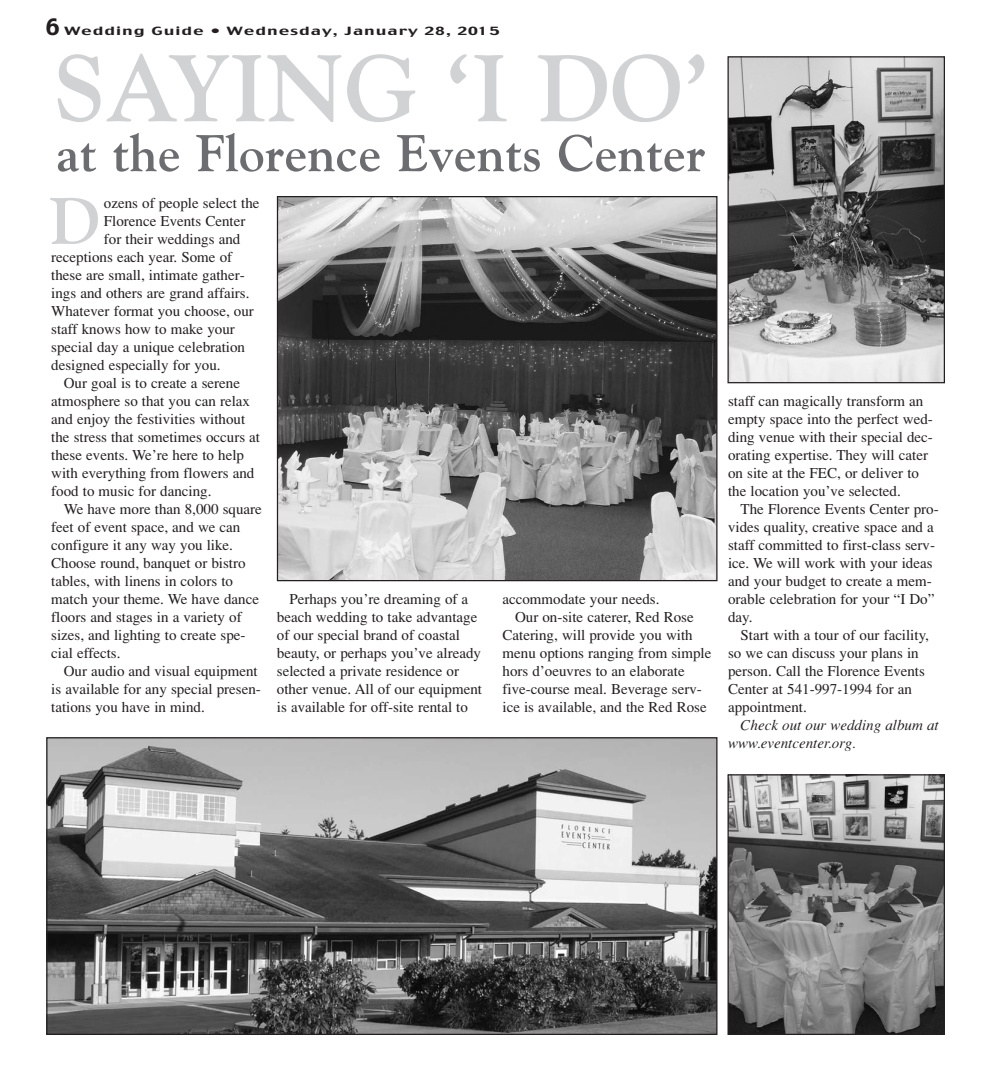
<style>
.page{position:relative;width:990px;height:1080px;background:#fff}
.page>*{position:absolute;margin:0;border:0;box-sizing:border-box;transform-origin:0 0}
.t1{font:700 93.75px "Goudy";color:#d1d2d4}
.t2{font:700 65.12px "Goudy";color:#d1d2d4}
.t3{font:700 51.25px "Goudy";color:#6c6d70}
.t4{font:15px/18px "Times";color:#231f20}
.t5{font:italic 15px/18px "Times";color:#231f20}
.t6{font:11.25px "Charcoal";letter-spacing:.06em;color:#231f20;scale:1.5 1}
.s1{font-size:22.5px}
</style>
<div class="page">
<img style="left:279px;top:198px;width:437px;height:381px">
<img style="left:730px;top:776px;width:213px;height:257px">
<div style="left:728px;top:774px;width:217px;height:261px;border:1px solid #231f20"></div>
<img style="left:48px;top:739px;width:668px;height:294px">
<img style="left:730px;top:58px;width:213px;height:323px">
<div style="left:728px;top:56px;width:217px;height:327px;border:1px solid #231f20"></div>
<p class="t6" style="left:46px;top:25px;width:304px"><span class="s1">6</span> Wedding Guide • Wednesday, January 28, 2015</p>
<h1 class="t1" style="left:53px;top:51px;width:658px">SAYING ‘I DO’</h1>
<h3 class="t3" style="left:57px;top:133px;width:650px">at the Florence Events Center</h3>
<h2 class="t2" style="left:50px;top:195px;width:52px">D</h2>
<p class="t4" style="left:104px;top:195px;width:157px">ozens of people select the</p>
<p class="t4" style="left:104px;top:213px;width:143px">Florence Events Center</p>
<p class="t4" style="left:104px;top:231px;width:138px">for their weddings and</p>
<p class="t4" style="left:51px;top:249px;width:182px">receptions each year. Some of</p>
<p class="t4" style="left:51px;top:267px;width:195px">these are small, intimate gather-</p>
<p class="t4" style="left:51px;top:285px;width:200px">ings and others are grand affairs.</p>
<p class="t4" style="left:51px;top:303px;width:204px">Whatever format you choose, our</p>
<p class="t4" style="left:51px;top:321px;width:185px">staff knows how to make your</p>
<p class="t4" style="left:51px;top:339px;width:195px">special day a unique celebration</p>
<p class="t4" style="left:51px;top:357px;width:171px">designed especially for you.</p>
<p class="t4" style="left:64px;top:375px;width:178px">Our goal is to create a serene</p>
<p class="t4" style="left:51px;top:393px;width:200px">atmosphere so that you can relax</p>
<p class="t4" style="left:51px;top:411px;width:195px">and enjoy the festivities without</p>
<p class="t4" style="left:51px;top:429px;width:210px">the stress that sometimes occurs at</p>
<p class="t4" style="left:51px;top:447px;width:194px">these events. We’re here to help</p>
<p class="t4" style="left:51px;top:465px;width:205px">with everything from flowers and</p>
<p class="t4" style="left:51px;top:483px;width:162px">food to music for dancing.</p>
<p class="t4" style="left:64px;top:501px;width:200px">We have more than 8,000 square</p>
<p class="t4" style="left:51px;top:519px;width:191px">feet of event space, and we can</p>
<p class="t4" style="left:51px;top:537px;width:183px">configure it any way you like.</p>
<p class="t4" style="left:51px;top:555px;width:196px">Choose round, banquet or bistro</p>
<p class="t4" style="left:51px;top:573px;width:183px">tables, with linens in colors to</p>
<p class="t4" style="left:51px;top:591px;width:209px">match your theme. We have dance</p>
<p class="t4" style="left:51px;top:609px;width:192px">floors and stages in a variety of</p>
<p class="t4" style="left:51px;top:627px;width:196px">sizes, and lighting to create spe-</p>
<p class="t4" style="left:51px;top:645px;width:71px">cial effects.</p>
<p class="t4" style="left:64px;top:663px;width:195px">Our audio and visual equipment</p>
<p class="t4" style="left:51px;top:681px;width:211px">is available for any special presen-</p>
<p class="t4" style="left:51px;top:699px;width:155px">tations you have in mind.</p>
<p class="t4" style="left:277px;top:591px;width:207px;text-indent:12px">Perhaps you’re dreaming of a beach wedding to take advantage of our special brand of coastal beauty, or perhaps you’ve already selected a private residence or other venue. All of our equipment is available for off-site rental to</p>
<p class="t4" style="left:503px;top:591px;width:158px">accommodate your needs.</p>
<p class="t4" style="left:515px;top:609px;width:180px">Our on-site caterer, Red Rose</p>
<p class="t4" style="left:503px;top:627px;width:192px">Catering, will provide you with</p>
<p class="t4" style="left:503px;top:645px;width:210px">menu options ranging from simple</p>
<p class="t4" style="left:503px;top:663px;width:184px">hors d’oeuvres to an elaborate</p>
<p class="t4" style="left:503px;top:681px;width:201px">five-course meal. Beverage serv-</p>
<p class="t4" style="left:503px;top:699px;width:206px">ice is available, and the Red Rose</p>
<p class="t4" style="left:728px;top:393px;width:206px">staff can magically transform an empty space into the perfect wed&shy;ding venue with their special dec&shy;orating expertise. They will cater on site at the FEC, or deliver to the location you’ve selected.</p>
<p class="t4" style="left:728px;top:501px;width:212px;text-indent:12px">The Florence Events Center pro&shy;vides quality, creative space and a staff committed to first-class serv&shy;ice. We will work with your ideas and your budget to create a mem&shy;orable celebration for your “I Do” day.</p>
<p class="t4" style="left:728px;top:627px;width:202px;text-indent:12px">Start with a tour of our facility, so we can discuss your plans in person. Call the Florence Events<br>Center at 541-997-1994 for an appointment.</p>
<p class="t5" style="left:728px;top:717px;width:212px;text-indent:12px">Check out our wedding album at www.eventcenter.org.</p>
</div>
